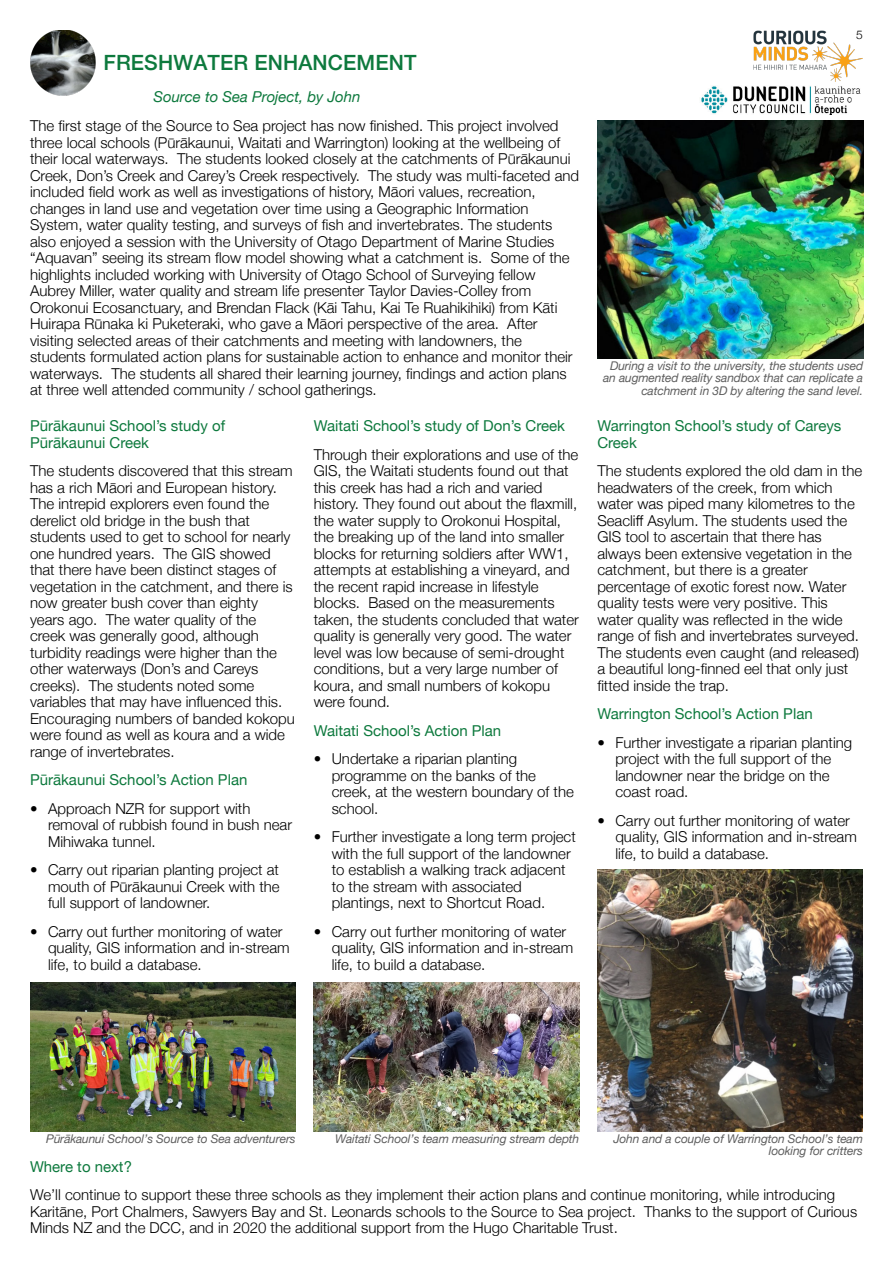
<style>
.page{position:relative;width:893px;height:1263px;background:#fff}
.page>*{position:absolute;margin:0;border:0;box-sizing:border-box;transform-origin:0 0}
.t1{font:500 21px "Helvetica Neue";letter-spacing:.005em;color:#0d793d}
.t2{font:300 15px/16.5px "Helvetica Neue";color:#000}
.t3{font:15px/16.5px "Helvetica Neue";color:#0d793d}
.t4{font:italic 15px "Helvetica Neue";letter-spacing:-.005em;color:#0d793d}
.t5{font:italic 12px/12.6px "Helvetica Neue";letter-spacing:-.01em;color:#5e5e5e;text-align:right}
.t6{font:300 12px "Helvetica Neue";color:#000}
</style>
<div class="page">
<img style="left:30px;top:982px;width:266px;height:149px">
<img style="left:314px;top:983px;width:265px;height:148px">
<img style="left:597px;top:870px;width:265px;height:261px">
<img style="left:753px;top:30px;width:109px;height:52px">
<img style="left:597px;top:120px;width:266px;height:239px">
<img style="left:701px;top:86px;width:160px;height:29px">
<img style="left:30px;top:30px;width:66px;height:66px">
<h1 class="t1" style="left:103px;top:50px;width:314px">FRESHWATER ENHANCEMENT</h1>
<p class="t4" style="left:153px;top:87px;width:208px">Source to Sea Project, by John</p>
<p class="t2" style="left:30px;top:117px;width:550px">The first stage of the Source to Sea project has now finished. This project involved three local schools (Pūrākaunui, Waitati and Warrington) looking at the wellbeing of their local waterways. The students looked closely at the catchments of Pūrākaunui Creek, Don’s Creek and Carey’s Creek respectively. The study was multi-faceted and included field work as well as investigations of history, Māori values, recreation, changes in land use and vegetation over time using a Geographic Information System, water quality testing, and surveys of fish and invertebrates. The students also enjoyed a session with the University of Otago Department of Marine Studies “Aquavan” seeing its stream flow model showing what a catchment is. Some of the highlights included working with University of Otago School of Surveying fellow Aubrey Miller, water quality and stream life presenter Taylor Davies-Colley from Orokonui Ecosanctuary, and Brendan Flack (Kāi Tahu, Kai Te Ruahikihiki) from Kāti Huirapa Rūnaka ki Puketeraki, who gave a Māori perspective of the area. After visiting selected areas of their catchments and meeting with landowners, the students formulated action plans for sustainable action to enhance and monitor their waterways. The students all shared their learning journey, findings and action plans at three well attended community / school gatherings.</p>
<p class="t3" style="left:30px;top:418px;width:197px">Pūrākaunui School’s study of<br>Pūrākaunui Creek</p>
<p class="t2" style="left:30px;top:462px;width:266px">The students discovered that this stream has a rich Māori and European history.<br>The intrepid explorers even found the derelict old bridge in the bush that students used to get to school for nearly one hundred years. The GIS showed that there have been distinct stages of vegetation in the catchment, and there is now greater bush cover than eighty years ago. The water quality of the creek was generally good, although turbidity readings were higher than the other waterways (Don’s and Careys creeks). The students noted some variables that may have influenced this.<br>Encouraging numbers of banded kokopu were found as well as koura and a wide range of invertebrates.</p>
<p class="t3" style="left:30px;top:772px;width:219px">Pūrākaunui School’s Action Plan</p>
<p class="t2" style="left:48px;top:800px;width:245px;text-indent:-18px">• Approach NZR for support with removal of rubbish found in bush near<br>Mihiwaka tunnel.</p>
<p class="t2" style="left:48px;top:861px;width:233px;text-align:justify;text-indent:-18px">• Carry out riparian planting project at mouth of Pūrākaunui Creek with the full support of landowner.</p>
<p class="t2" style="left:48px;top:923px;width:243px;text-indent:-18px">• Carry out further monitoring of water quality, GIS information and in-stream life, to build a database.</p>
<p class="t3" style="left:314px;top:418px;width:253px">Waitati School’s study of Don’s Creek</p>
<p class="t2" style="left:314px;top:446px;width:267px">Through their explorations and use of the GIS, the Waitati students found out that this creek has had a rich and varied history. They found out about the flaxmill, the water supply to Orokonui Hospital, the breaking up of the land into smaller blocks for returning soldiers after WW1, attempts at establishing a vineyard, and the recent rapid increase in lifestyle blocks. Based on the measurements taken, the students concluded that water quality is generally very good. The water level was low because of semi-drought conditions, but a very large number of koura, and small numbers of kokopu were found.</p>
<p class="t3" style="left:314px;top:722px;width:189px">Waitati School’s Action Plan</p>
<p class="t2" style="left:332px;top:750px;width:244px;text-indent:-18px">• Undertake a riparian planting programme on the banks of the creek, at the western boundary of the school.</p>
<p class="t2" style="left:332px;top:828px;width:246px;text-indent:-18px">• Further investigate a long term project with the full support of the landowner to establish a walking track adjacent to the stream with associated plantings, next to Shortcut Road.</p>
<p class="t2" style="left:332px;top:923px;width:243px;text-indent:-18px">• Carry out further monitoring of water quality, GIS information and in-stream life, to build a database.</p>
<p class="t6" style="left:856px;top:27px;width:8px">5</p>
<p class="t5" style="left:603px;top:359px;width:261px">During a visit to the university, the students used an augmented reality sandbox that can replicate a catchment in 3D by altering the sand level.</p>
<p class="t3" style="left:597px;top:418px;width:245px">Warrington School’s study of Careys<br>Creek</p>
<p class="t2" style="left:597px;top:462px;width:266px">The students explored the old dam in the headwaters of the creek, from which water was piped many kilometres to the Seacliff Asylum. The students used the GIS tool to ascertain that there has always been extensive vegetation in the catchment, but there is a greater percentage of exotic forest now. Water quality tests were very positive. This water quality was reflected in the wide range of fish and invertebrates surveyed.<br>The students even caught (and released) a beautiful long-finned eel that only just fitted inside the trap.</p>
<p class="t3" style="left:597px;top:706px;width:217px">Warrington School’s Action Plan</p>
<p class="t2" style="left:615px;top:734px;width:238px;text-indent:-18px">• Further investigate a riparian planting project with the full support of the landowner near the bridge on the coast road.</p>
<p class="t2" style="left:615px;top:812px;width:243px;text-indent:-18px">• Carry out further monitoring of water quality, GIS information and in-stream life, to build a database.</p>
<p class="t5" style="left:46px;top:1132px;width:251px">Pūrākaunui School’s Source to Sea adventurers</p>
<p class="t5" style="left:335px;top:1132px;width:246px">Waitati School’s team measuring stream depth</p>
<p class="t5" style="left:613px;top:1132px;width:251px">John and a couple of Warrington School’s team looking for critters</p>
<p class="t3" style="left:30px;top:1158px;width:103px">Where to next?</p>
<p class="t2" style="left:30px;top:1186px;width:828px">We’ll continue to support these three schools as they implement their action plans and continue monitoring, while introducing<br>Karitāne, Port Chalmers, Sawyers Bay and St. Leonards schools to the Source to Sea project. Thanks to the support of Curious<br>Minds NZ and the DCC, and in 2020 the additional support from the Hugo Charitable Trust.</p>
</div>
